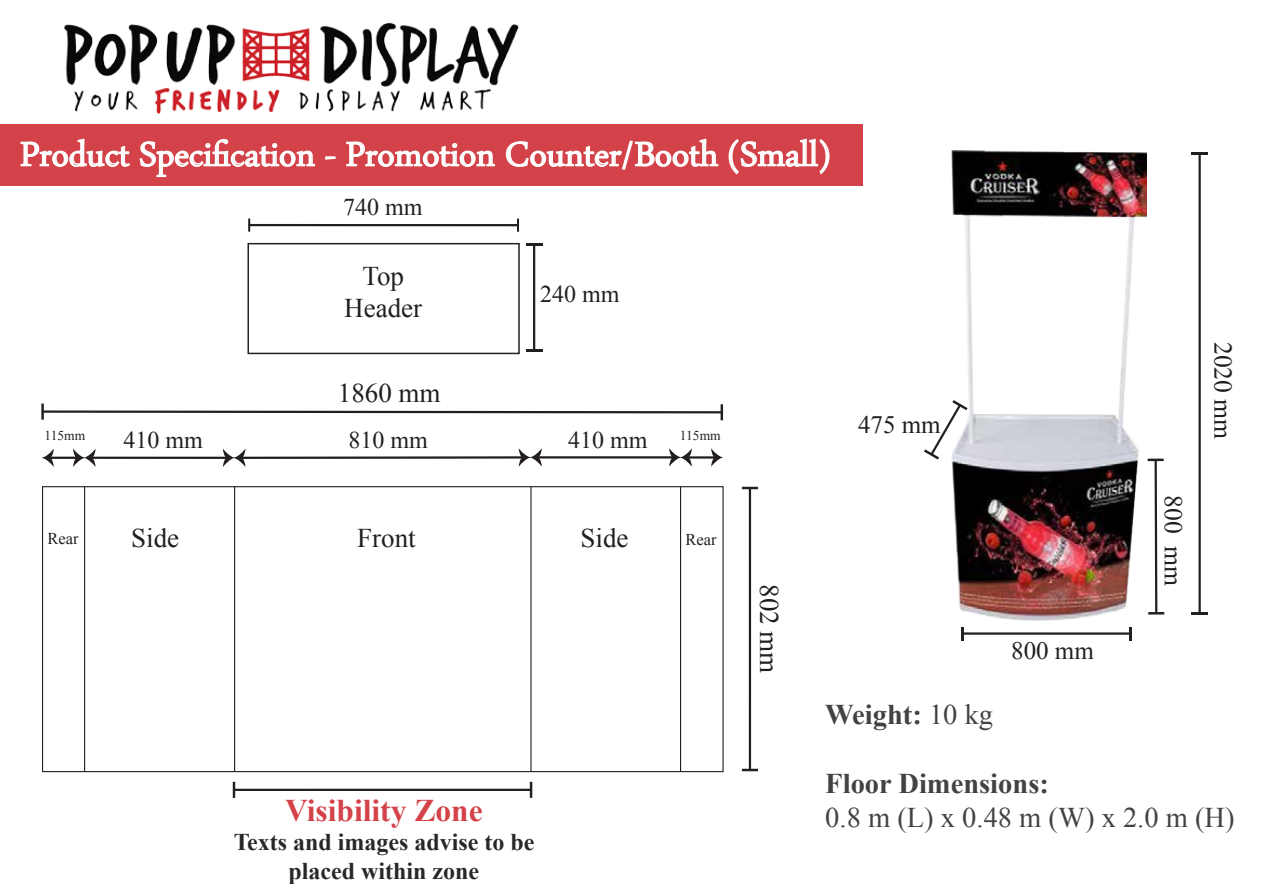
<style>
.page{position:relative;width:1276px;height:893px;background:#fff}
.page>*{position:absolute;margin:0;border:0;box-sizing:border-box;transform-origin:0 0}
.t1{font:49.5px "Arabic Typesetting";color:#fff}
.t2{font:700 31.5px "Times New Roman";color:#cc2128}
.t3{font:700 28.5px "Times New Roman";color:#231f20}
.t4{font:28.5px "Times New Roman";color:#231f20}
.t5{font:27px/32.4px "Times New Roman";color:#231f20;text-align:center}
.t6{font:25.5px "Times New Roman";color:#231f20}
.t7{font:25.05px "Times New Roman";color:#231f20}
.t8{font:700 24px/28.8px "Times New Roman";color:#000;text-align:center}
.t9{font:24px "Times New Roman";color:#231f20}
.t10{font:16.5px "Times New Roman";color:#231f20}
.t11{font:13.5px "Times New Roman";color:#231f20}
.s1{font-weight:400}
</style>
<div class="page">
<img style="left:64px;top:23px;width:455px;height:91px">
<div style="left:0;top:124px;width:862px;height:61px;background:#d34248"></div>
<svg style="left:20px;top:138px;width:110px;height:29px"></svg>
<svg style="left:139px;top:139px;width:177px;height:39px"></svg>
<svg style="left:325px;top:156px;width:11px;height:4px"></svg>
<svg style="left:346px;top:141px;width:150px;height:26px"></svg>
<svg style="left:505px;top:138px;width:214px;height:32px"></svg>
<svg style="left:728px;top:138px;width:102px;height:36px"></svg>
<svg style="left:44px;top:409px;width:680px;height:6px"></svg>
<hr style="left:41px;top:404px;width:3px;height:16px;background:#231f20">
<hr style="left:720px;top:404px;width:3px;height:16px;background:#231f20">
<hr style="left:234px;top:789px;width:297px;height:2px;background:#231f20">
<svg style="left:233px;top:782px;width:2px;height:16px"></svg>
<svg style="left:530px;top:782px;width:2px;height:16px"></svg>
<hr style="left:92px;top:457px;width:135px;height:2px;background:#231f20">
<hr style="left:50px;top:457px;width:27px;height:2px;background:#231f20">
<svg style="left:43px;top:449px;width:11px;height:18px"></svg>
<svg style="left:73px;top:449px;width:23px;height:18px"></svg>
<hr style="left:688px;top:456px;width:27px;height:3px;background:#231f20">
<svg style="left:711px;top:448px;width:11px;height:19px"></svg>
<hr style="left:84px;top:487px;width:1px;height:285px;background:#231f20">
<hr style="left:234px;top:487px;width:1px;height:285px;background:#231f20">
<hr style="left:530px;top:487px;width:1px;height:285px;background:#231f20">
<hr style="left:680px;top:487px;width:1px;height:285px;background:#231f20">
<hr style="left:749px;top:488px;width:2px;height:282px;background:#231f20">
<svg style="left:742px;top:769px;width:16px;height:2px"></svg>
<svg style="left:742px;top:487px;width:16px;height:2px"></svg>
<hr style="left:1198px;top:154px;width:2px;height:459px;background:#231f20">
<svg style="left:1191px;top:612px;width:16px;height:2px"></svg>
<hr style="left:1191px;top:152px;width:16px;height:3px;background:#231f20">
<hr style="left:1148px;top:612px;width:16px;height:3px;background:#231f20">
<svg style="left:1147px;top:458px;width:16px;height:157px"></svg>
<hr style="left:533px;top:244px;width:2px;height:107px;background:#231f20">
<hr style="left:526px;top:349px;width:16px;height:3px;background:#231f20">
<hr style="left:526px;top:243px;width:16px;height:3px;background:#231f20">
<svg style="left:924px;top:417px;width:28px;height:43px"></svg>
<hr style="left:241px;top:456px;width:282px;height:3px;background:#231f20">
<svg style="left:223px;top:449px;width:22px;height:18px"></svg>
<hr style="left:249px;top:224px;width:269px;height:2px;background:#231f20">
<svg style="left:248px;top:218px;width:2px;height:14px"></svg>
<svg style="left:517px;top:219px;width:2px;height:13px"></svg>
<hr style="left:962px;top:632px;width:168px;height:3px;background:#231f20">
<svg style="left:961px;top:627px;width:2px;height:13px"></svg>
<svg style="left:1129px;top:627px;width:2px;height:13px"></svg>
<hr style="left:538px;top:456px;width:135px;height:2px;background:#231f20">
<svg style="left:519px;top:448px;width:23px;height:19px"></svg>
<svg style="left:669px;top:448px;width:23px;height:19px"></svg>
<div style="left:247px;top:243px;width:273px;height:111px;border:2px solid #231f20"></div>
<img style="left:952px;top:151px;width:194px;height:470px">
<p class="t1" style="left:20px;top:130px;width:811px">Product Specification - Promotion Counter/Booth (Small)</p>
<p class="t9" style="left:343px;top:191px;width:81px">740 mm</p>
<p class="t5" style="left:344px;top:259px;width:79px">Top<br>Header</p>
<p class="t5" style="left:338px;top:376px;width:104px">1860 mm</p>
<p class="t9" style="left:540px;top:278px;width:81px">240 mm</p>
<p class="t11" style="left:44px;top:427px;width:42px">115mm</p>
<p class="t9" style="left:123px;top:424px;width:81px">410 mm</p>
<p class="t11" style="left:680px;top:427px;width:42px">115mm</p>
<p class="t9" style="left:348px;top:424px;width:81px">810 mm</p>
<p class="t9" style="left:568px;top:424px;width:81px">410 mm</p>
<p class="t10" style="left:47px;top:528px;width:33px">Rear</p>
<p class="t5" style="left:131px;top:521px;width:50px">Side</p>
<p class="t5" style="left:357px;top:521px;width:60px">Front</p>
<p class="t10" style="left:685px;top:528px;width:33px">Rear</p>
<p class="t5" style="left:580px;top:521px;width:50px">Side</p>
<p class="t5" style="left:785px;top:584px;width:91px;rotate:90deg">802 mm</p>
<p class="t2" style="left:285px;top:789px;width:199px">Visibility Zone</p>
<p class="t8" style="left:233px;top:827px;width:303px">Texts and images advise to be placed within zone</p>
<p class="t7" style="left:858px;top:408px;width:84px">475 mm</p>
<p class="t3" style="left:825px;top:695px;width:169px">Weight: <span class="s1">10 kg</span></p>
<p class="t7" style="left:1011px;top:634px;width:84px">800 mm</p>
<p class="t6" style="left:1190px;top:495px;width:92px;rotate:90deg">800 mm</p>
<p class="t6" style="left:1240px;top:342px;width:99px;rotate:90deg">2020 mm</p>
<p class="t3" style="left:825px;top:763px;width:225px">Floor Dimensions:</p>
<p class="t4" style="left:825px;top:798px;width:411px">0.8 m (L) x 0.48 m (W) x 2.0 m (H)</p>
</div>
